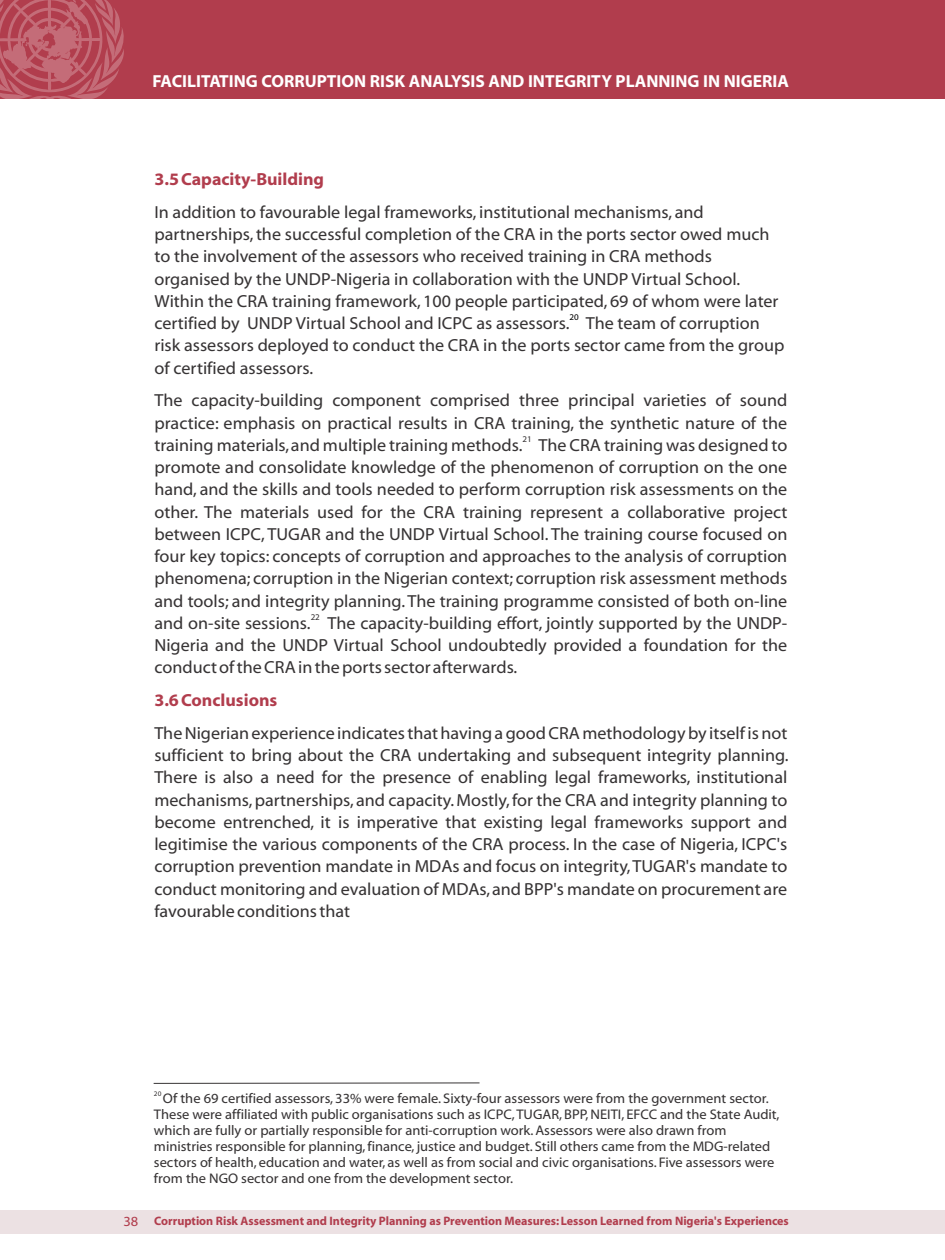
<style>
.page{position:relative;width:945px;height:1260px;background:#fff}
.page>*{position:absolute;margin:0;border:0;box-sizing:border-box;transform-origin:0 0}
.t1{font:17.5px/22.2px "Myriad Web Pro";color:#373435}
.t2{font:700 17.5px "Myriad Web Pro";color:#fff}
.t3{font:700 17.5px "Myriad Web Pro";color:#b13d4d}
.t4{font:14px/15.9px "Myriad Web Pro";color:#373435}
.t5{font:14px "Myriad Web Pro";color:#b13d4d}
.t6{font:700 12.25px "Myriad Web Pro";color:#b13d4d;scale:.96 1}
.t7{font:8.75px "Myriad Web Pro";color:#373435}
.t8{font:8.75px "Myriad Web Pro";color:#000}
.t9{font:7px "Myriad Web Pro";color:#373435}
</style>
<div class="page">
<div style="left:0;top:0;width:945px;height:99px;background:#b13d4d"></div>
<svg style="left:0;top:0;width:124px;height:99px"></svg>
<div style="left:0;top:1210px;width:945px;height:23px;background:#ece1e3"></div>
<hr style="left:154px;top:1083px;width:326px;height:1px;background:#373435">
<p class="t2" style="left:153px;top:74px;width:638px">FACILITATING CORRUPTION RISK ANALYSIS AND INTEGRITY PLANNING IN NIGERIA</p>
<p class="t3" style="left:154px;top:172px;width:171px">3.5 Capacity-Building</p>
<p class="t1" style="left:154px;top:202px;width:626px">In addition to favourable legal frameworks, institutional mechanisms, and partnerships, the successful completion of the CRA in the ports sector owed much to the involvement of the assessors who received training in CRA methods organised by the UNDP-Nigeria in collaboration with the UNDP Virtual School.<br>Within the CRA training framework, 100 people participated, 69 of whom were later certified by UNDP Virtual School and ICPC as assessors. The team of corruption</p>
<p class="t8" style="left:570px;top:314px;width:11px">20</p>
<p class="t1" style="left:154px;top:336px;width:632px">risk assessors deployed to conduct the CRA in the ports sector came from the group of certified assessors.</p>
<p class="t1" style="left:154px;top:391px;width:634px">The capacity-building component comprised three principal varieties of sound practice: emphasis on practical results in CRA training, the synthetic nature of the</p>
<p class="t7" style="left:522px;top:435px;width:11px">21</p>
<p class="t1" style="left:154px;top:435px;width:634px;text-align:justify">training materials,and multiple training methods. The CRA training was designed to promote and consolidate knowledge of the phenomenon of corruption on the one hand, and the skills and tools needed to perform corruption risk assessments on the other. The materials used for the CRA training represent a collaborative project between ICPC, TUGAR and the UNDP Virtual School. The training course focused on four key topics: concepts of corruption and approaches to the analysis of corruption phenomena; corruption in the Nigerian context; corruption risk assessment methods and tools; and integrity planning. The training programme consisted of both on-line</p>
<p class="t7" style="left:311px;top:613px;width:11px">22</p>
<p class="t1" style="left:154px;top:613px;width:634px;text-align:justify">and on-site sessions. The capacity-building effort, jointly supported by the UNDP-Nigeria and the UNDP Virtual School undoubtedly provided a foundation for the conduct of the CRA in the ports sector afterwards.</p>
<p class="t3" style="left:154px;top:693px;width:124px">3.6 Conclusions</p>
<p class="t1" style="left:154px;top:723px;width:636px;text-align:justify">The Nigerian experience indicates that having a good CRA methodology by itself is not sufficient to bring about the CRA undertaking and subsequent integrity planning.<br>There is also a need for the presence of enabling legal frameworks, institutional mechanisms,partnerships, and capacity.Mostly,for the CRA and integrity planning to become entrenched, it is imperative that existing legal frameworks support and legitimise the various components of the CRA process. In the case of Nigeria, ICPC's corruption prevention mandate in MDAs and focus on integrity,TUGAR's mandate to conduct monitoring and evaluation of MDAs,and BPP's mandate on procurement are favourable conditions that</p>
<p class="t5" style="left:123px;top:1215px;width:16px">38</p>
<p class="t9" style="left:154px;top:1091px;width:9px">20</p>
<p class="t4" style="left:154px;top:1091px;width:627px;text-indent:9px">Of the 69 certified assessors, 33% were female. Sixty-four assessors were from the government sector.<br>These were affiliated with public organisations such as ICPC,TUGAR, BPP, NEITI, EFCC and the State Audit, which are fully or partially responsible for anti-corruption work. Assessors were also drawn from ministries responsible for planning, finance, justice and budget. Still others came from the MDG-related sectors of health, education and water, as well as from social and civic organisations. Five assessors were from the NGO sector and one from the development sector.</p>
<p class="t6" style="left:154px;top:1215px;width:663px">Corruption Risk Assessment and Integrity Planning as Prevention Measures: Lesson Learned from Nigeria's Experiences</p>
</div>
